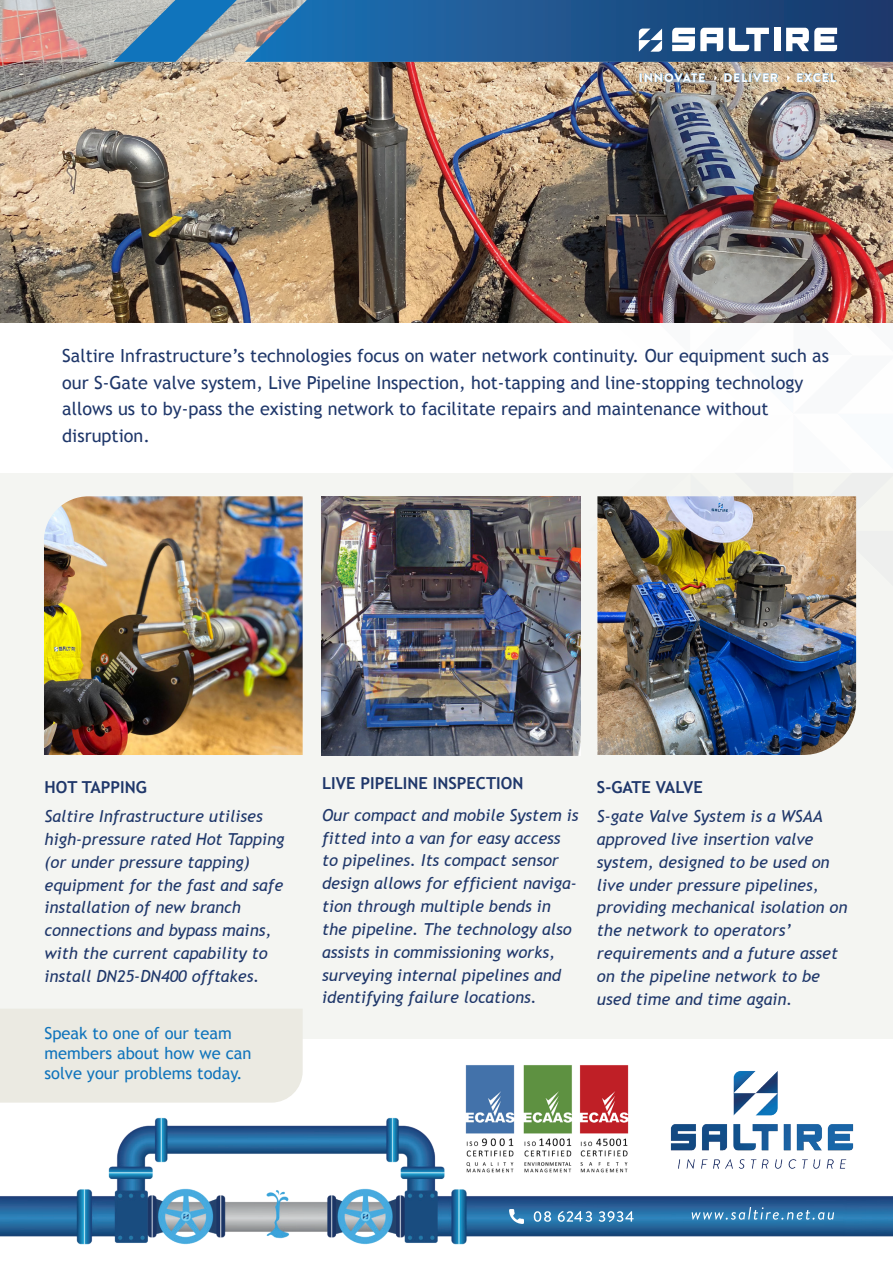
<style>
.page{position:relative;width:893px;height:1263px;background:#fff}
.page>*{position:absolute;margin:0;border:0;box-sizing:border-box;transform-origin:0 0}
.t1{font:18px/26.4px "Trebuchet MS";color:#1f376a}
.t2{font:italic 16.5px/22.8px "Trebuchet MS";color:#1f376a}
.t3{font:16.5px/19.8px "Trebuchet MS";color:#1074bc}
.t4{font:700 16.5px "Trebuchet MS";color:#1f376a}
.t5{font:900 12.3px "Brandon Grotesque";letter-spacing:.06em;color:#fff}
</style>
<div class="page">
<img style="left:0;top:62px;width:245px;height:261px">
<img style="left:0;top:1102px;width:893px;height:143px">
<div style="left:0;top:474px;width:893px;height:565px;background:#f4f5f2"></div>
<div style="left:0;top:1009px;width:303px;height:93px;background:#ebeae2"></div>
<svg style="left:0;top:0;width:245px;height:62px;background:#cba7a1"></svg>
<img style="left:245px;top:0;width:648px;height:590px">
<svg style="left:114px;top:0;width:123px;height:62px;background:#6597b7"></svg>
<img style="left:461px;top:1065px;width:173px;height:113px">
<svg style="left:692px;top:1207px;width:142px;height:13px;background:#4e8cba"></svg>
<svg style="left:534px;top:1211px;width:17px;height:11px"></svg>
<svg style="left:558px;top:1211px;width:34px;height:11px"></svg>
<svg style="left:599px;top:1211px;width:35px;height:11px"></svg>
<svg style="left:509px;top:1209px;width:15px;height:15px"></svg>
<img style="left:44px;top:496px;width:259px;height:259px">
<img style="left:322px;top:496px;width:258px;height:259px">
<img style="left:597px;top:496px;width:259px;height:259px">
<img style="left:657px;top:1071px;width:212px;height:119px">
<p class="t5" style="left:639px;top:69px;width:68px">INNOVATE</p>
<p class="t5" style="left:723px;top:69px;width:56px">DELIVER</p>
<p class="t5" style="left:796px;top:69px;width:41px">EXCEL</p>
<p class="t1" style="left:62px;top:343px;width:768px">Saltire Infrastructure’s technologies focus on water network continuity. Our equipment such as our S-Gate valve system, Live Pipeline Inspection, hot-tapping and line-stopping technology allows us to by-pass the existing network to facilitate repairs and maintenance without disruption.</p>
<p class="t4" style="left:44px;top:777px;width:104px">HOT TAPPING</p>
<p class="t2" style="left:44px;top:805px;width:241px">Saltire Infrastructure utilises high-pressure rated Hot Tapping (or under pressure tapping) equipment for the fast and safe installation of new branch connections and bypass mains, with the current capability to install DN25-DN400 offtakes.</p>
<p class="t3" style="left:44px;top:1023px;width:209px">Speak to one of our team members about how we can solve your problems today.</p>
<p class="t4" style="left:322px;top:773px;width:203px">LIVE PIPELINE INSPECTION</p>
<p class="t2" style="left:322px;top:804px;width:258px">Our compact and mobile System is fitted into a van for easy access to pipelines. Its compact sensor design allows for efficient naviga&shy;tion through multiple bends in the pipeline. The technology also assists in commissioning works, surveying internal pipelines and identifying failure locations.</p>
<p class="t4" style="left:597px;top:777px;width:107px">S-GATE VALVE</p>
<p class="t2" style="left:597px;top:805px;width:252px">S-gate Valve System is a WSAA approved live insertion valve system, designed to be used on live under pressure pipelines, providing mechanical isolation on the network to operators’ requirements and a future asset on the pipeline network to be used time and time again.</p>
</div>
